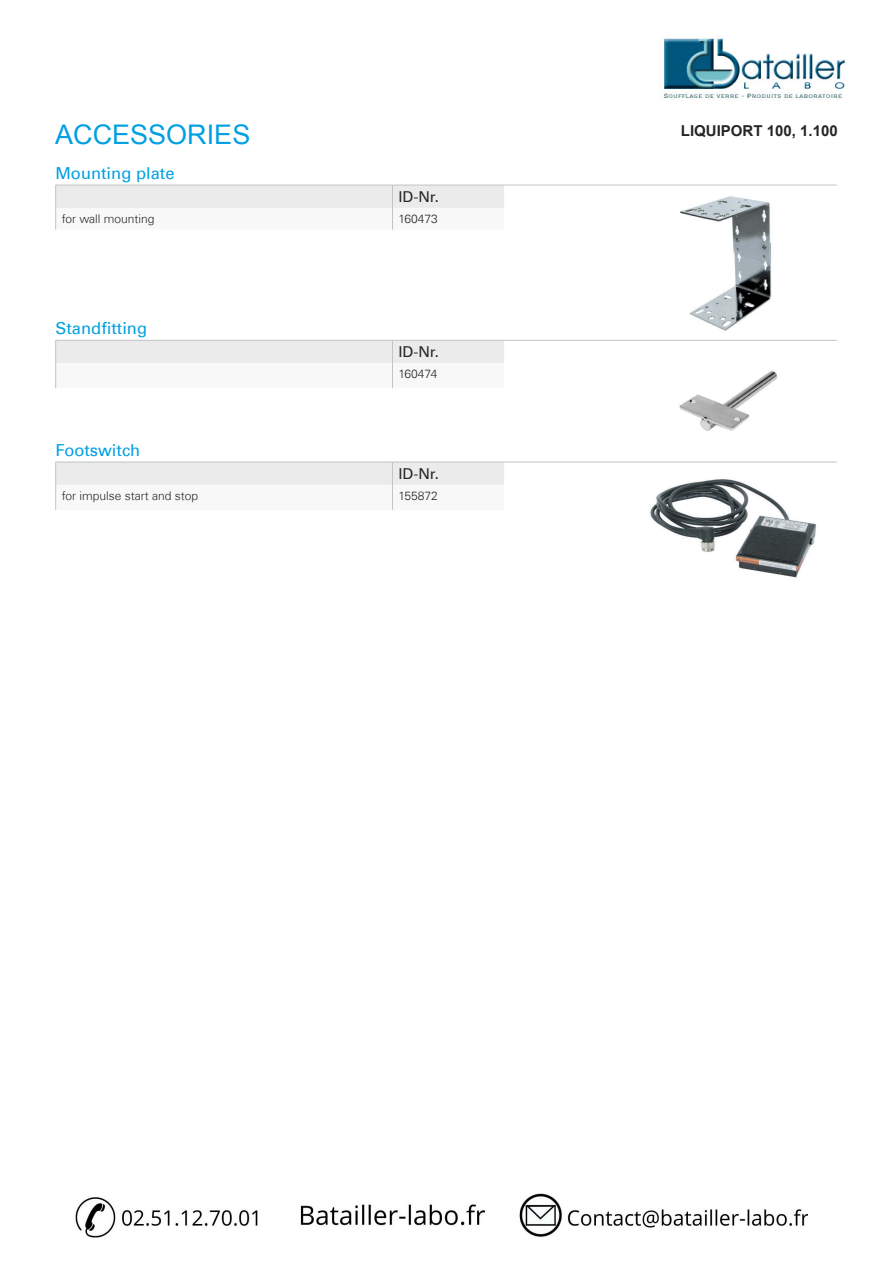
<style>
.page{position:relative;width:893px;height:1263px;background:#fff}
.page>*{position:absolute;margin:0;border:0;box-sizing:border-box;transform-origin:0 0}
.t1{font:27px "Arial";color:#009fe1}
.t2{font:16.5px "Univers Com 55 Roman";color:#009fe1}
.t3{font:700 15px "Arial";color:#272425}
.t4{font:15px "Univers Com 55 Roman";color:#272425}
.t5{font:300 12px "Univers Com 45";color:#272425}
</style>
<div class="page">
<hr style="left:504px;top:185px;width:333px;height:1px;background:#c2c3c5">
<svg style="left:55px;top:185px;width:449px;height:45px"></svg>
<hr style="left:504px;top:340px;width:333px;height:1px;background:#c2c3c5">
<svg style="left:55px;top:340px;width:449px;height:48px"></svg>
<hr style="left:504px;top:462px;width:333px;height:1px;background:#c2c3c5">
<svg style="left:55px;top:462px;width:449px;height:48px"></svg>
<img style="left:680px;top:196px;width:92px;height:135px">
<img style="left:650px;top:479px;width:167px;height:99px">
<img style="left:679px;top:370px;width:98px;height:61px">
<img style="left:663px;top:38px;width:182px;height:63px">
<img style="left:75px;top:1193px;width:733px;height:45px">
<h1 class="t1" style="left:55px;top:119px;width:197px">ACCESSORIES</h1>
<h2 class="t2" style="left:55px;top:166px;width:121px">Mounting plate</h2>
<p class="t4" style="left:398px;top:191px;width:42px">ID-Nr.</p>
<p class="t5" style="left:62px;top:214px;width:94px">for wall mounting</p>
<p class="t5" style="left:398px;top:214px;width:41px">160473</p>
<h2 class="t2" style="left:55px;top:318px;width:93px">Standfitting</h2>
<h2 class="t2" style="left:55px;top:443px;width:86px">Footswitch</h2>
<p class="t4" style="left:398px;top:346px;width:42px">ID-Nr.</p>
<p class="t5" style="left:398px;top:369px;width:40px">160474</p>
<p class="t4" style="left:398px;top:468px;width:42px">ID-Nr.</p>
<p class="t5" style="left:62px;top:491px;width:138px">for impulse start and stop</p>
<p class="t5" style="left:398px;top:491px;width:41px">155872</p>
<p class="t3" style="left:681px;top:125px;width:158px">LIQUIPORT 100, 1.100</p>
</div>
